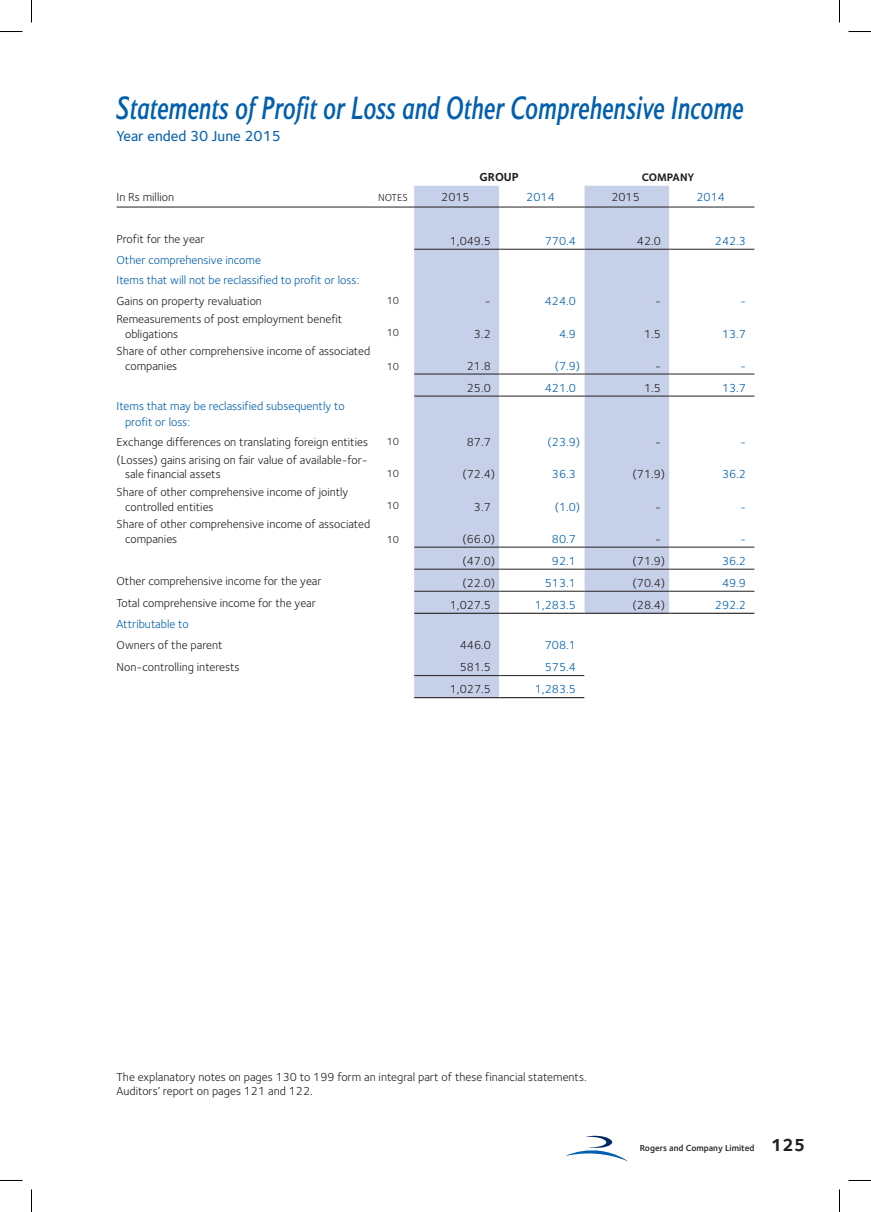
<style>
.page{position:relative;width:871px;height:1212px;background:#fff}
.page>*{position:absolute;margin:0;border:0;box-sizing:border-box;transform-origin:0 0}
.t1{font:italic 700 30px "Mylius Sans";color:#015fae;scale:.75 1}
.t2{font:500 15px "Foundry Sterling";color:#015fae}
.t3{font:12px/14.4px "Foundry Sterling";color:#231f20}
.t4{font:12px/20.1px "Foundry Sterling";color:#015fae}
.t5{font:700 12px "Foundry Sterling";color:#231f20}
.t6{font:700 11.25px "Foundry Sterling";color:#231f20}
.t7{font:10.5px "Foundry Sterling";color:#231f20}
.t8{font:600 9px "Foundry Sterling";color:#231f20}
.s1{font-weight:700;font-size:18px}
</style>
<div class="page">
<svg style="left:117px;top:186px;width:637px;height:21px"></svg>
<svg style="left:414px;top:208px;width:340px;height:467px;fill:#c7d0e9"></svg>
<svg style="left:499px;top:591px;width:255px;height:86px"></svg>
<hr style="left:117px;top:207px;width:255px;height:1px;background:#231f20">
<hr style="left:372px;top:207px;width:42px;height:1px;background:#231f20">
<hr style="left:414px;top:207px;width:85px;height:1px;background:#231f20">
<hr style="left:499px;top:207px;width:85px;height:1px;background:#231f20">
<hr style="left:584px;top:207px;width:85px;height:1px;background:#231f20">
<hr style="left:669px;top:207px;width:85px;height:1px;background:#231f20">
<hr style="left:414px;top:249px;width:85px;height:1px;background:#231f20">
<hr style="left:499px;top:249px;width:85px;height:1px;background:#231f20">
<hr style="left:584px;top:249px;width:85px;height:1px;background:#231f20">
<hr style="left:669px;top:249px;width:85px;height:1px;background:#231f20">
<hr style="left:414px;top:373px;width:85px;height:1px;background:#231f20">
<hr style="left:499px;top:373px;width:85px;height:1px;background:#231f20">
<hr style="left:584px;top:373px;width:85px;height:1px;background:#231f20">
<hr style="left:669px;top:373px;width:85px;height:1px;background:#231f20">
<hr style="left:414px;top:395px;width:85px;height:1px;background:#231f20">
<hr style="left:499px;top:395px;width:85px;height:1px;background:#231f20">
<hr style="left:584px;top:395px;width:85px;height:1px;background:#231f20">
<hr style="left:669px;top:395px;width:85px;height:1px;background:#231f20">
<hr style="left:414px;top:546px;width:85px;height:1px;background:#231f20">
<hr style="left:499px;top:546px;width:85px;height:1px;background:#231f20">
<hr style="left:584px;top:546px;width:85px;height:1px;background:#231f20">
<hr style="left:669px;top:546px;width:85px;height:1px;background:#231f20">
<hr style="left:414px;top:568px;width:85px;height:1px;background:#231f20">
<hr style="left:499px;top:568px;width:85px;height:1px;background:#231f20">
<hr style="left:584px;top:568px;width:85px;height:1px;background:#231f20">
<hr style="left:669px;top:568px;width:85px;height:1px;background:#231f20">
<hr style="left:414px;top:590px;width:85px;height:1px;background:#231f20">
<hr style="left:499px;top:590px;width:85px;height:1px;background:#231f20">
<hr style="left:584px;top:590px;width:85px;height:1px;background:#231f20">
<hr style="left:669px;top:590px;width:85px;height:1px;background:#231f20">
<hr style="left:414px;top:612px;width:85px;height:1px;background:#231f20">
<hr style="left:499px;top:612px;width:85px;height:1px;background:#231f20">
<hr style="left:584px;top:612px;width:85px;height:1px;background:#231f20">
<hr style="left:669px;top:612px;width:85px;height:1px;background:#231f20">
<hr style="left:414px;top:697px;width:85px;height:1px;background:#231f20">
<hr style="left:499px;top:697px;width:85px;height:1px;background:#231f20">
<hr style="left:414px;top:675px;width:85px;height:1px;background:#231f20">
<hr style="left:499px;top:675px;width:85px;height:1px;background:#231f20">
<svg style="left:566px;top:1135px;width:60px;height:25px"></svg>
<svg style="left:0;top:31px;width:22px;height:1px"></svg>
<svg style="left:848px;top:31px;width:23px;height:1px"></svg>
<svg style="left:31px;top:0;width:1px;height:22px"></svg>
<svg style="left:31px;top:1189px;width:1px;height:22px"></svg>
<svg style="left:839px;top:0;width:1px;height:22px"></svg>
<svg style="left:839px;top:1189px;width:1px;height:22px"></svg>
<h1 class="t1" style="left:117px;top:90px;width:838px">Statements of Profit or Loss and Other Comprehensive Income</h1>
<p class="t2" style="left:117px;top:127px;width:166px">Year ended 30 June 2015</p>
<p class="t5" style="left:480px;top:170px;width:41px">GROUP</p>
<p class="t6" style="left:642px;top:171px;width:54px">COMPANY</p>
<p class="t3" style="left:117px;top:190px;width:59px">In Rs million</p>
<p class="t7" style="left:378px;top:191px;width:31px">NOTES</p>
<p class="t3" style="left:441px;top:190px;width:30px">2015</p>
<p class="t4" style="left:526px;top:187px;width:30px">2014</p>
<p class="t3" style="left:611px;top:190px;width:30px">2015</p>
<p class="t4" style="left:696px;top:187px;width:30px">2014</p>
<p class="t3" style="left:117px;top:231px;width:90px">Profit for the year</p>
<p class="t3" style="left:450px;top:233px;width:43px">1,049.5</p>
<p class="t4" style="left:545px;top:231px;width:33px">770.4</p>
<p class="t3" style="left:637px;top:233px;width:25px">42.0</p>
<p class="t4" style="left:715px;top:231px;width:33px">242.3</p>
<p class="t4" style="left:117px;top:250px;width:244px">Other comprehensive income<br>Items that will not be reclassified to profit or loss:</p>
<p class="t3" style="left:117px;top:294px;width:147px">Gains on property revaluation</p>
<p class="t7" style="left:387px;top:294px;width:14px">10</p>
<p class="t3" style="left:485px;top:294px;width:7px">-</p>
<p class="t4" style="left:545px;top:291px;width:33px">424.0</p>
<p class="t3" style="left:655px;top:294px;width:7px">-</p>
<p class="t4" style="left:740px;top:291px;width:7px">-</p>
<p class="t3" style="left:125px;top:312px;width:219px;text-indent:-9px">Remeasurements of post employment benefit obligations</p>
<p class="t7" style="left:387px;top:326px;width:14px">10</p>
<p class="t3" style="left:474px;top:326px;width:18px">3.2</p>
<p class="t4" style="left:559px;top:323px;width:18px">4.9</p>
<p class="t3" style="left:644px;top:326px;width:18px">1.5</p>
<p class="t4" style="left:722px;top:323px;width:25px">13.7</p>
<p class="t3" style="left:125px;top:344px;width:247px;text-indent:-9px">Share of other comprehensive income of associated companies</p>
<p class="t7" style="left:387px;top:360px;width:14px">10</p>
<p class="t3" style="left:467px;top:358px;width:25px">21.8</p>
<p class="t4" style="left:555px;top:355px;width:27px">(7.9)</p>
<p class="t3" style="left:655px;top:358px;width:7px">-</p>
<p class="t4" style="left:740px;top:355px;width:7px">-</p>
<p class="t3" style="left:467px;top:380px;width:25px">25.0</p>
<p class="t4" style="left:545px;top:377px;width:33px">421.0</p>
<p class="t3" style="left:644px;top:380px;width:18px">1.5</p>
<p class="t4" style="left:722px;top:377px;width:25px">13.7</p>
<p class="t4" style="left:125px;top:397px;width:221px;line-height:16.5px;text-indent:-9px">Items that may be reclassified subsequently to profit or loss:</p>
<p class="t3" style="left:117px;top:435px;width:253px">Exchange differences on translating foreign entities</p>
<p class="t7" style="left:387px;top:435px;width:14px">10</p>
<p class="t3" style="left:467px;top:435px;width:25px">87.7</p>
<p class="t4" style="left:547px;top:432px;width:34px">(23.9)</p>
<p class="t3" style="left:655px;top:435px;width:7px">-</p>
<p class="t4" style="left:740px;top:432px;width:7px">-</p>
<p class="t3" style="left:125px;top:452px;width:244px;text-indent:-9px">(Losses) gains arising on fair value of available-for&shy;sale financial assets</p>
<p class="t7" style="left:387px;top:467px;width:14px">10</p>
<p class="t3" style="left:462px;top:467px;width:34px">(72.4)</p>
<p class="t4" style="left:552px;top:464px;width:25px">36.3</p>
<p class="t3" style="left:633px;top:467px;width:34px">(71.9)</p>
<p class="t4" style="left:722px;top:464px;width:25px">36.2</p>
<p class="t3" style="left:125px;top:485px;width:225px;text-indent:-9px">Share of other comprehensive income of jointly controlled entities</p>
<p class="t3" style="left:125px;top:517px;width:247px;text-indent:-9px">Share of other comprehensive income of associated companies</p>
<p class="t7" style="left:387px;top:499px;width:14px">10</p>
<p class="t3" style="left:474px;top:499px;width:18px">3.7</p>
<p class="t4" style="left:555px;top:496px;width:27px">(1.0)</p>
<p class="t3" style="left:655px;top:499px;width:7px">-</p>
<p class="t4" style="left:740px;top:496px;width:7px">-</p>
<p class="t7" style="left:387px;top:533px;width:14px">10</p>
<p class="t3" style="left:462px;top:531px;width:34px">(66.0)</p>
<p class="t4" style="left:552px;top:528px;width:25px">80.7</p>
<p class="t3" style="left:655px;top:531px;width:7px">-</p>
<p class="t4" style="left:740px;top:528px;width:7px">-</p>
<p class="t3" style="left:462px;top:553px;width:34px">(47.0)</p>
<p class="t4" style="left:552px;top:550px;width:25px">92.1</p>
<p class="t3" style="left:633px;top:553px;width:34px">(71.9)</p>
<p class="t4" style="left:722px;top:550px;width:25px">36.2</p>
<p class="t3" style="left:117px;top:573px;width:207px">Other comprehensive income for the year</p>
<p class="t3" style="left:462px;top:575px;width:34px">(22.0)</p>
<p class="t4" style="left:545px;top:572px;width:33px">513.1</p>
<p class="t3" style="left:633px;top:575px;width:34px">(70.4)</p>
<p class="t4" style="left:722px;top:572px;width:25px">49.9</p>
<p class="t3" style="left:117px;top:595px;width:201px">Total comprehensive income for the year</p>
<p class="t3" style="left:450px;top:597px;width:43px">1,027.5</p>
<p class="t4" style="left:535px;top:594px;width:43px">1,283.5</p>
<p class="t3" style="left:633px;top:597px;width:34px">(28.4)</p>
<p class="t4" style="left:715px;top:594px;width:33px">292.2</p>
<p class="t4" style="left:117px;top:613px;width:74px">Attributable to</p>
<p class="t3" style="left:117px;top:637px;width:107px">Owners of the parent</p>
<p class="t3" style="left:460px;top:637px;width:33px">446.0</p>
<p class="t4" style="left:545px;top:635px;width:33px">708.1</p>
<p class="t3" style="left:117px;top:659px;width:124px">Non-controlling interests</p>
<p class="t3" style="left:460px;top:659px;width:33px">581.5</p>
<p class="t4" style="left:545px;top:657px;width:33px">575.4</p>
<p class="t3" style="left:450px;top:682px;width:43px">1,027.5</p>
<p class="t4" style="left:535px;top:679px;width:43px">1,283.5</p>
<p class="t3" style="left:117px;top:1069px;width:471px">The explanatory notes on pages 130 to 199 form an integral part of these financial statements.<br>Auditors’ report on pages 121 and 122.</p>
<p class="t8" style="left:640px;top:1142px;width:167px">Rogers and Company Limited <span class="s1">125</span></p>
</div>
